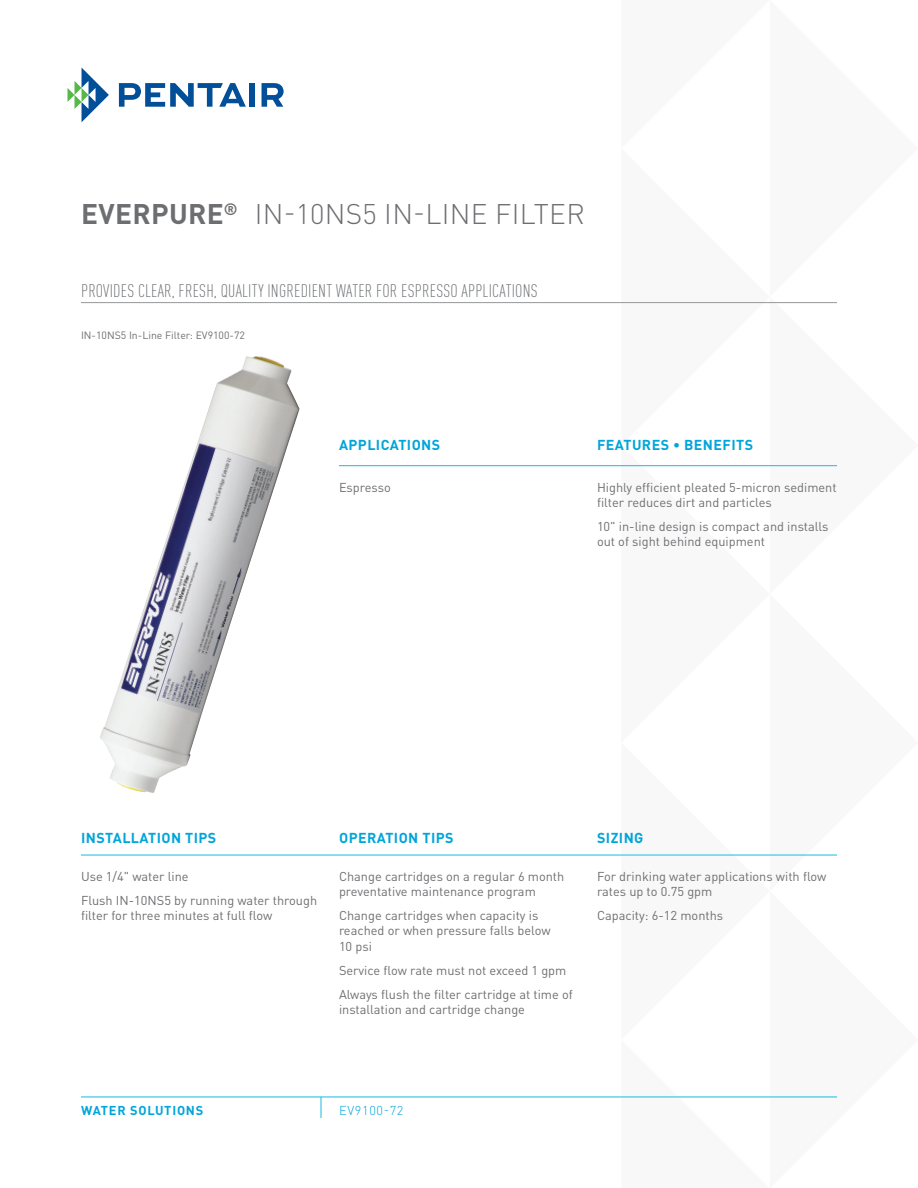
<style>
.page{position:relative;width:918px;height:1188px;background:#fff}
.page>*{position:absolute;margin:0;border:0;box-sizing:border-box;transform-origin:0 0}
.Brand_Name_Line_NS{font:300 28.05px "DIN Pro";letter-spacing:.01em;color:#6d6e71}
.Title_12_18{font:300 condensed 18px "DIN Pro";letter-spacing:.01em;color:#6d6e71}
.SubTitle_Color{font:700 14.25px "DIN Pro";letter-spacing:.03em;color:#00a5da}
.BodyCopy{font:12.75px/15.3px "DIN Pro";color:#6d6e71}
.SolutionsPlatform_In{font:700 12.75px "DIN Pro";letter-spacing:.06em;color:#00a5da}
.Descriptor_InfoLine{font:300 12.75px "DIN Pro";letter-spacing:.05em;color:#00a5da}
.Caption_7_10_LJ{font:10.5px "DIN Pro";color:#6d6e71}
.s1{font-weight:700}
</style>
<div class="page">
<svg style="left:621px;top:1096px;width:216px;height:1px"></svg>
<hr style="left:81px;top:1097px;width:756px;height:1px;background:#19b9e4">
<svg style="left:321px;top:1097px;width:1px;height:21px"></svg>
<svg style="left:67px;top:68px;width:42px;height:54px"></svg>
<svg style="left:119px;top:83px;width:127px;height:24px"></svg>
<div style="left:250px;top:83px;width:5px;height:24px;background:#014e99"></div>
<svg style="left:262px;top:83px;width:22px;height:24px"></svg>
<hr style="left:81px;top:302px;width:756px;height:1px;background:#95979a">
<hr style="left:339px;top:465px;width:498px;height:1px;background:#19b9e4">
<hr style="left:81px;top:855px;width:756px;height:1px;background:#19b9e4">
<img style="left:100px;top:356px;width:200px;height:437px">
<p class="Brand_Name_Line_NS" style="left:81px;top:192px;width:505px"><span class="s1">EVERPURE</span><sup>®</sup> IN-10NS5 IN-LINE FILTER</p>
<p class="Title_12_18" style="left:81px;top:278px;width:458px">PROVIDES CLEAR, FRESH, QUALITY INGREDIENT WATER FOR ESPRESSO APPLICATIONS</p>
<p class="Caption_7_10_LJ" style="left:81px;top:327px;width:166px">IN-10NS5 In-Line Filter: EV9100-72</p>
<p class="SubTitle_Color" style="left:339px;top:433px;width:103px">APPLICATIONS</p>
<p class="SubTitle_Color" style="left:597px;top:433px;width:158px">FEATURES • BENEFITS</p>
<p class="BodyCopy" style="left:339px;top:478px;width:54px">Espresso</p>
<p class="BodyCopy" style="left:597px;top:478px;width:241px">Highly efficient pleated 5-micron sediment filter reduces dirt and particles</p>
<p class="BodyCopy" style="left:597px;top:517px;width:233px">10" in-line design is compact and installs out of sight behind equipment</p>
<p class="SubTitle_Color" style="left:81px;top:826px;width:137px">INSTALLATION TIPS</p>
<p class="SubTitle_Color" style="left:339px;top:826px;width:116px">OPERATION TIPS</p>
<p class="SubTitle_Color" style="left:597px;top:826px;width:48px">SIZING</p>
<p class="BodyCopy" style="left:81px;top:867px;width:109px">Use 1/4" water line</p>
<p class="BodyCopy" style="left:81px;top:891px;width:238px">Flush IN-10NS5 by running water through filter for three minutes at full flow</p>
<p class="BodyCopy" style="left:339px;top:867px;width:227px">Change cartridges on a regular 6 month preventative maintenance program</p>
<p class="BodyCopy" style="left:339px;top:907px;width:213px">Change cartridges when capacity is reached or when pressure falls below<br>10 psi</p>
<p class="BodyCopy" style="left:339px;top:961px;width:229px">Service flow rate must not exceed 1 gpm</p>
<p class="BodyCopy" style="left:339px;top:985px;width:235px">Always flush the filter cartridge at time of installation and cartridge change</p>
<p class="BodyCopy" style="left:597px;top:867px;width:231px">For drinking water applications with flow rates up to 0.75 gpm</p>
<p class="BodyCopy" style="left:597px;top:907px;width:128px">Capacity: 6-12 months</p>
<p class="SolutionsPlatform_In" style="left:81px;top:1100px;width:124px">WATER SOLUTIONS</p>
<p class="Descriptor_InfoLine" style="left:339px;top:1101px;width:66px">EV9100-72</p>
</div>
